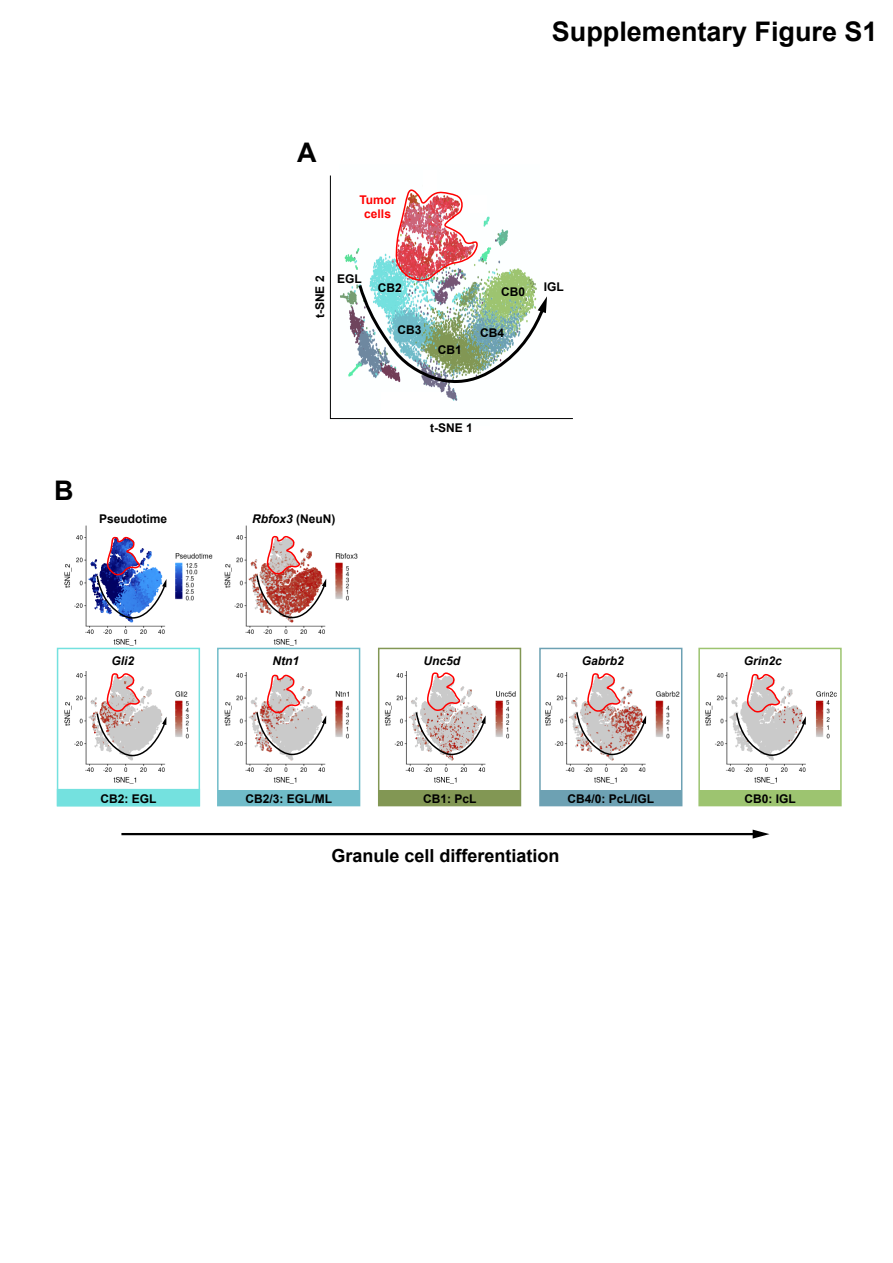
<style>
.page{position:relative;width:893px;height:1263px;background:#fff}
.page>*{position:absolute;margin:0;border:0;box-sizing:border-box;transform-origin:0 0}
.t1{font:700 27px "Arial";color:#000}
.t2{font:700 18px "Arial";color:#000}
.t3{font:700 12px "Arial";color:#000}
.t4{font:italic 700 12px "Arial";color:#000}
.t5{font:700 12px/14.4px "Arial";color:#f00;text-align:center}
.s1{font-style:normal}
</style>
<div class="page">
<img style="left:59px;top:525px;width:783px;height:263px">
<div style="left:536px;top:652px;width:282px;height:19px;background:#fff"></div>
<div style="left:619px;top:618px;width:58px;height:44px;background:#fff"></div>
<div style="left:88px;top:649px;width:69px;height:17px;background:#fff"></div>
<div style="left:251px;top:649px;width:69px;height:17px;background:#fff"></div>
<div style="left:407px;top:649px;width:69px;height:17px;background:#fff"></div>
<div style="left:728px;top:649px;width:69px;height:17px;background:#fff"></div>
<div style="left:568px;top:649px;width:69px;height:17px;background:#fff"></div>
<div style="left:401px;top:660px;width:7px;height:11px;background:#fff"></div>
<div style="left:242px;top:662px;width:7px;height:9px;background:#fff"></div>
<svg style="left:247px;top:528px;width:79px;height:91px"></svg>
<img style="left:87px;top:529px;width:80px;height:90px">
<svg style="left:84px;top:662px;width:83px;height:95px"></svg>
<svg style="left:255px;top:667px;width:71px;height:89px"></svg>
<svg style="left:415px;top:667px;width:71px;height:89px"></svg>
<svg style="left:575px;top:671px;width:71px;height:85px"></svg>
<svg style="left:735px;top:671px;width:71px;height:86px"></svg>
<hr style="left:121px;top:833px;width:635px;height:2px;background:#000">
<svg style="left:753px;top:829px;width:16px;height:10px"></svg>
<svg style="left:330px;top:175px;width:243px;height:244px"></svg>
<div style="left:57px;top:789px;width:143px;height:17px;background:#74e1df"></div>
<div style="left:57px;top:648px;width:143px;height:158px;border:2px solid #74e1df"></div>
<div style="left:218px;top:790px;width:142px;height:16px;background:#70bcc9"></div>
<div style="left:217px;top:648px;width:143px;height:158px;border:2px solid #70bcc9"></div>
<div style="left:379px;top:790px;width:141px;height:16px;background:#829754"></div>
<div style="left:378px;top:648px;width:143px;height:158px;border:2px solid #829754"></div>
<div style="left:540px;top:790px;width:142px;height:16px;background:#6da1b3"></div>
<div style="left:539px;top:648px;width:143px;height:158px;border:2px solid #6da1b3"></div>
<div style="left:699px;top:790px;width:142px;height:16px;background:#9dc470"></div>
<div style="left:698px;top:648px;width:144px;height:158px;border:2px solid #9dc470"></div>
<h1 class="t1" style="left:552px;top:12px;width:327px">Supplementary Figure S1</h1>
<h1 class="t1" style="left:297px;top:133px;width:21px">A</h1>
<p class="t5" style="left:359px;top:193px;width:38px">Tumor cells</p>
<p class="t3" style="left:311px;top:318px;width:44px;rotate:-90deg">t-SNE 2</p>
<p class="t3" style="left:337px;top:270px;width:26px">EGL</p>
<p class="t3" style="left:378px;top:279px;width:25px">CB2</p>
<p class="t3" style="left:397px;top:321px;width:25px">CB3</p>
<p class="t3" style="left:438px;top:341px;width:25px">CB1</p>
<p class="t3" style="left:501px;top:284px;width:25px">CB0</p>
<p class="t3" style="left:480px;top:325px;width:25px">CB4</p>
<p class="t3" style="left:544px;top:278px;width:22px">IGL</p>
<h1 class="t1" style="left:54px;top:471px;width:21px">B</h1>
<p class="t3" style="left:99px;top:511px;width:70px">Pseudotime</p>
<p class="t4" style="left:252px;top:511px;width:85px">Rbfox3 <span class="s1">(NeuN)</span></p>
<p class="t3" style="left:84px;top:512px;width:70px">Pseudotime</p>
<p class="t4" style="left:237px;top:513px;width:85px">Rbfox3 <span class="s1">(NeuN)</span></p>
<p class="t3" style="left:430px;top:419px;width:44px">t-SNE 1</p>
<p class="t4" style="left:111px;top:652px;width:24px">Gli2</p>
<p class="t4" style="left:272px;top:652px;width:28px">Ntn1</p>
<p class="t4" style="left:423px;top:652px;width:38px">Unc5d</p>
<p class="t4" style="left:582px;top:652px;width:44px">Gabrb2</p>
<p class="t4" style="left:744px;top:652px;width:40px">Grin2c</p>
<p class="t4" style="left:116px;top:654px;width:24px">Gli2</p>
<p class="t4" style="left:277px;top:654px;width:28px">Ntn1</p>
<p class="t4" style="left:428px;top:654px;width:38px">Unc5d</p>
<p class="t4" style="left:586px;top:654px;width:44px">Gabrb2</p>
<p class="t4" style="left:748px;top:654px;width:40px">Grin2c</p>
<p class="t3" style="left:101px;top:790px;width:58px">CB2: EGL</p>
<p class="t3" style="left:245px;top:790px;width:88px">CB2/3: EGL/ML</p>
<p class="t3" style="left:423px;top:790px;width:55px">CB1: PcL</p>
<p class="t3" style="left:568px;top:790px;width:88px">CB4/0: PcL/IGL</p>
<p class="t3" style="left:744px;top:790px;width:53px">CB0: IGL</p>
<h2 class="t2" style="left:331px;top:842px;width:230px">Granule cell differentiation</h2>
</div>
